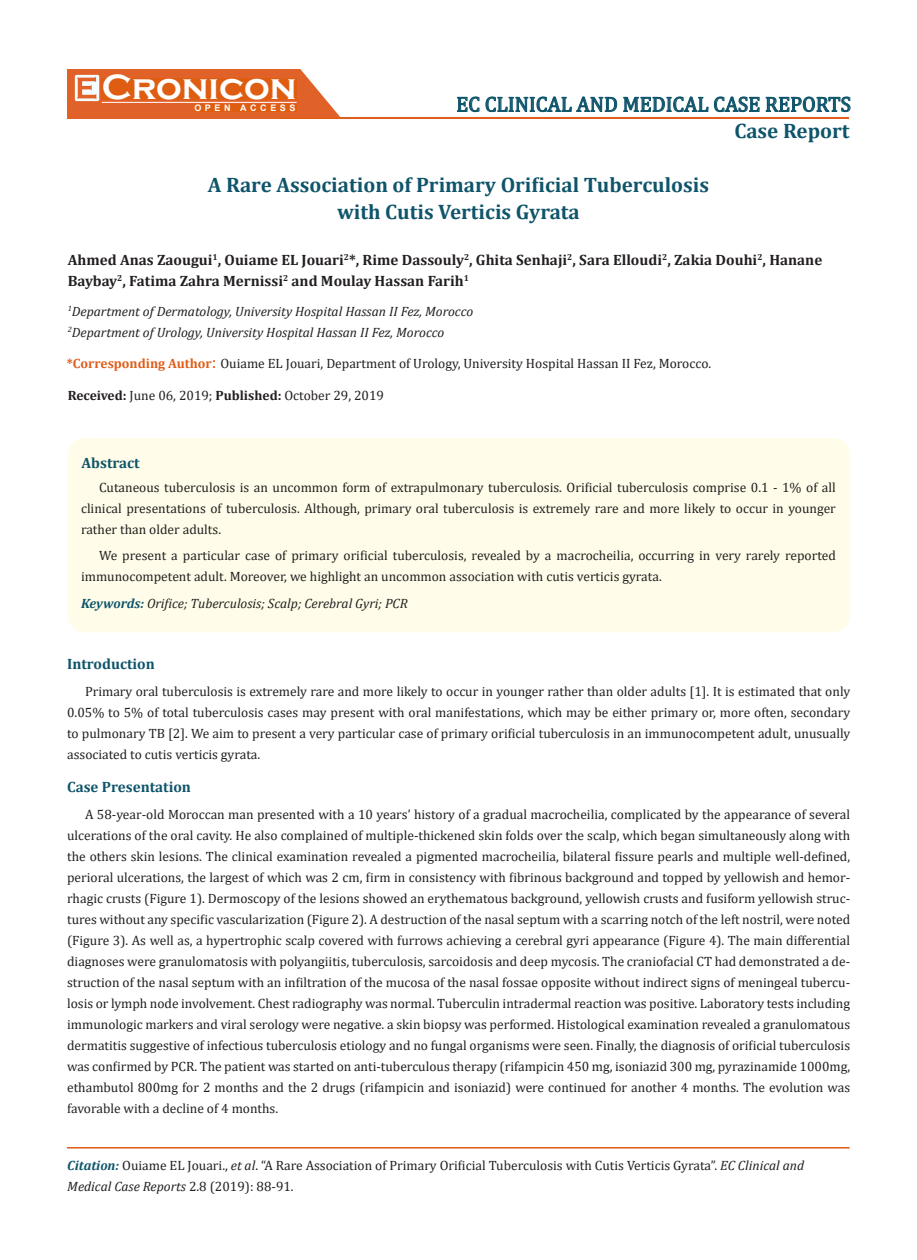
<style>
.page{position:relative;width:917px;height:1260px;background:#fff}
.page>*{position:absolute;margin:0;border:0;box-sizing:border-box;transform-origin:0 0}
.t1{font:700 36px "Copperplate Gothic";color:#fff}
.t2{font:700 21px/27px "Cambria";color:#0e546a;text-align:center}
.t3{font:21px "Cambria";color:#0e546a}
.t4{font:700 15px "Cambria";color:#231f20}
.t5{font:700 15px "Cambria";color:#0e546a}
.t6{font:13.5px/21px "Cambria";color:#231f20;text-align:justify}
.t7{font:italic 13.5px "Cambria";color:#231f20}
.t8{font:700 9px "Arial";letter-spacing:.4em;color:#fff}
.s1{font-weight:700;color:#e05d1a}
.s2{font-size:18px;color:#e05d1a}
.s3{font-weight:700}
.s4{font-weight:700;color:#0e546a}
.s5{font-weight:700;font-style:italic;color:#0e546a}
.s6{font-style:italic}
.s7{font-style:normal}
</style>
<div class="page">
<div style="left:67px;top:70px;width:290px;height:49px;background:#e06228"></div>
<svg style="left:300px;top:69px;width:90px;height:49px"></svg>
<img style="left:75px;top:75px;width:24px;height:26px">
<div style="left:102px;top:79px;width:195px;height:21px;background:#df5d11"></div>
<div style="left:194px;top:105px;width:103px;height:7px;background:#df5d11"></div>
<svg style="left:457px;top:97px;width:22px;height:15px"></svg>
<svg style="left:485px;top:97px;width:132px;height:15px"></svg>
<svg style="left:623px;top:97px;width:227px;height:15px"></svg>
<hr style="left:102px;top:102px;width:194px;height:1px;background:#fff">
<hr style="left:279px;top:118px;width:569px;height:1px;background:#e05d1a">
<div style="left:67px;top:438px;width:783px;height:194px;background:#fffde9;border-radius:18px"></div>
<p class="t1" style="left:102px;top:68px;width:196px">Cronicon</p>
<p class="t8" style="left:194px;top:102px;width:103px">OPEN ACCESS</p>
<p class="t3" style="left:456px;top:92px;width:396px">EC CLINICAL AND MEDICAL CASE REPORTS</p>
<p class="t2" style="left:734px;top:117px;width:117px">Case Report</p>
<p class="t2" style="left:208px;top:171px;width:502px">A Rare Association of Primary Orificial Tuberculosis with Cutis Verticis Gyrata</p>
<p class="t4" style="left:68px;top:250px;width:756px">Ahmed Anas Zaougui<sup>1</sup>, Ouiame EL Jouari<sup>2</sup>*, Rime Dassouly<sup>2</sup>, Ghita Senhaji<sup>2</sup>, Sara Elloudi<sup>2</sup>, Zakia Douhi<sup>2</sup>, Hanane</p>
<p class="t4" style="left:68px;top:271px;width:403px">Baybay<sup>2</sup>, Fatima Zahra Mernissi<sup>2</sup> and Moulay Hassan Farih<sup>1</sup></p>
<p class="t7" style="left:68px;top:301px;width:407px"><sup>1</sup>Department of Dermatology, University Hospital Hassan II Fez, Morocco</p>
<p class="t7" style="left:68px;top:322px;width:378px"><sup>2</sup>Department of Urology, University Hospital Hassan II Fez, Morocco</p>
<p class="t6" style="left:67px;top:352px;width:646px"><span class="s1">*Corresponding Author</span><span class="s2">:</span> Ouiame EL Jouari, Department of Urology, University Hospital Hassan II Fez, Morocco.</p>
<p class="t6" style="left:68px;top:385px;width:318px"><span class="s3">Received:</span> June 06, 2019; <span class="s3">Published:</span> October 29, 2019</p>
<p class="t5" style="left:82px;top:452px;width:60px">Abstract</p>
<p class="t6" style="left:81px;top:477px;width:756px;text-indent:18px">Cutaneous tuberculosis is an uncommon form of extrapulmonary tuberculosis. Orificial tuberculosis comprise 0.1 - 1% of all clinical presentations of tuberculosis. Although, primary oral tuberculosis is extremely rare and more likely to occur in younger rather than older adults.</p>
<p class="t6" style="left:81px;top:544px;width:756px;text-indent:18px">We present a particular case of primary orificial tuberculosis, revealed by a macrocheilia, occurring in very rarely reported immunocompetent adult. Moreover, we highlight an uncommon association with cutis verticis gyrata.</p>
<p class="t7" style="left:81px;top:594px;width:328px"><span class="s4">Keywords:</span> Orifice; Tuberculosis; Scalp; Cerebral Gyri; PCR</p>
<p class="t5" style="left:67px;top:653px;width:89px">Introduction</p>
<p class="t6" style="left:67px;top:681px;width:784px;text-indent:18px">Primary oral tuberculosis is extremely rare and more likely to occur in younger rather than older adults [1]. It is estimated that only 0.05% to 5% of total tuberculosis cases may present with oral manifestations, which may be either primary or, more often, secondary to pulmonary TB [2]. We aim to present a very particular case of primary orificial tuberculosis in an immunocompetent adult, unusually associated to cutis verticis gyrata.</p>
<p class="t5" style="left:67px;top:776px;width:125px">Case Presentation</p>
<p class="t6" style="left:67px;top:804px;width:784px;text-indent:18px">A 58-year-old Moroccan man presented with a 10 years’ history of a gradual macrocheilia, complicated by the appearance of several ulcerations of the oral cavity. He also complained of multiple-thickened skin folds over the scalp, which began simultaneously along with the others skin lesions. The clinical examination revealed a pigmented macrocheilia, bilateral fissure pearls and multiple well-defined, perioral ulcerations, the largest of which was 2 cm, firm in consistency with fibrinous background and topped by yellowish and hemor&shy;rhagic crusts (Figure 1). Dermoscopy of the lesions showed an erythematous background, yellowish crusts and fusiform yellowish struc&shy;tures without any specific vascularization (Figure 2). A destruction of the nasal septum with a scarring notch of the left nostril, were noted (Figure 3). As well as, a hypertrophic scalp covered with furrows achieving a cerebral gyri appearance (Figure 4). The main differential diagnoses were granulomatosis with polyangiitis, tuberculosis, sarcoidosis and deep mycosis. The craniofacial CT had demonstrated a de&shy;struction of the nasal septum with an infiltration of the mucosa of the nasal fossae opposite without indirect signs of meningeal tubercu&shy;losis or lymph node involvement. Chest radiography was normal. Tuberculin intradermal reaction was positive. Laboratory tests including immunologic markers and viral serology were negative. a skin biopsy was performed. Histological examination revealed a granulomatous dermatitis suggestive of infectious tuberculosis etiology and no fungal organisms were seen. Finally, the diagnosis of orificial tuberculosis was confirmed by PCR. The patient was started on anti-tuberculous therapy (rifampicin 450 mg, isoniazid 300 mg, pyrazinamide 1000mg, ethambutol 800mg for 2 months and the 2 drugs (rifampicin and isoniazid) were continued for another 4 months. The evolution was favorable with a decline of 4 months.</p>
<p class="t6" style="left:67px;top:1155px;width:738px"><span class="s5">Citation:</span> Ouiame EL Jouari., <span class="s6">et al</span>. “A Rare Association of Primary Orificial Tuberculosis with Cutis Verticis Gyrata”. <span class="s6">EC Clinical and</span></p>
<p class="t7" style="left:67px;top:1177px;width:228px">Medical Case Reports <span class="s7">2.8 (2019): 88-91.</span></p>
</div>
